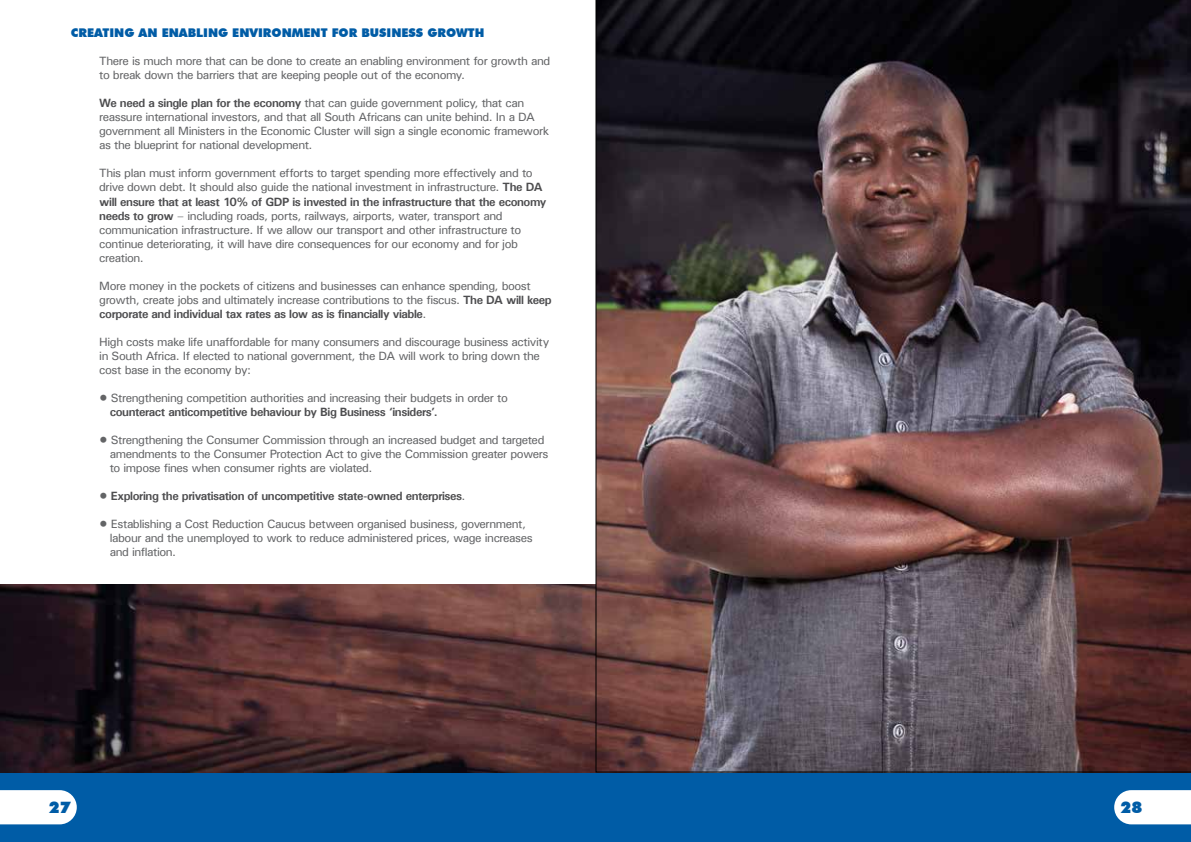
<style>
.page{position:relative;width:1191px;height:842px;background:#fff}
.page>*{position:absolute;margin:0;border:0;box-sizing:border-box;transform-origin:0 0}
.t1{font:900 16px "Futura BT";color:#005ca6}
.t2{font:12px/14px "Univers ATT";letter-spacing:-.04em;color:#636466}
.t3{font:700 12px "Univers ATT";letter-spacing:-.035em;color:#4d4d4f}
.t4{font:900 12px "Futura BT";color:#005ca6}
.s1{font-weight:700;color:#4d4d4f}
.s2{font-weight:400;color:#636466}
</style>
<div class="page">
<div style="left:0;top:772px;width:1191px;height:70px;background:#005ca6"></div>
<svg style="left:1114px;top:790px;width:77px;height:34px;background:#f1f6fa"></svg>
<svg style="left:0;top:790px;width:77px;height:34px;background:#f1f6fa"></svg>
<img style="left:0;top:584px;width:595px;height:188px">
<img style="left:595px;top:0;width:596px;height:772px">
<p class="t4" style="left:71px;top:26px;width:25px">CREATIN</p>
<p class="t4" style="left:124px;top:26px;width:47px">G AN ENA</p>
<p class="t4" style="left:188px;top:26px;width:17px">BLIN</p>
<p class="t4" style="left:218px;top:26px;width:23px">G ENVI</p>
<p class="t4" style="left:263px;top:26px;width:19px">RONMENT</p>
<p class="t4" style="left:332px;top:26px;width:47px">FOR BUSINESS</p>
<p class="t4" style="left:427px;top:26px;width:59px">GROWTH</p>
<p class="t2" style="left:99px;top:54px;width:453px">There is much more that can be done to create an enabling environment for growth and to break down the barriers that are keeping people out of the economy.</p>
<p class="t2" style="left:99px;top:96px;width:451px"><span class="s1">We need a single plan for the economy</span> that can guide government policy, that can reassure international investors, and that all South Africans can unite behind. In a DA government all Ministers in the Economic Cluster will sign a single economic framework as the blueprint for national development.</p>
<p class="t2" style="left:99px;top:166px;width:449px">This plan must inform government efforts to target spending more effectively and to drive down debt. It should also guide the national investment in infrastructure. <span class="s1">The DA will ensure that at least 10% of GDP is invested in the infrastructure that the economy needs to grow</span> – including roads, ports, railways, airports, water, transport and communication infrastructure. If we allow our transport and other infrastructure to continue deteriorating, it will have dire consequences for our economy and for job creation.</p>
<p class="t2" style="left:99px;top:278px;width:454px">More money in the pockets of citizens and businesses can enhance spending, boost growth, create jobs and ultimately increase contributions to the fiscus. <span class="s1">The DA will keep corporate and individual tax rates as low as is financially viable</span>.</p>
<p class="t2" style="left:99px;top:334px;width:452px">High costs make life unaffordable for many consumers and discourage business activity in South Africa. If elected to national government, the DA will work to bring down the cost base in the economy by:</p>
<p class="t2" style="left:99px;top:390px;width:410px">• Strengthening competition authorities and increasing their budgets in order to</p>
<p class="t3" style="left:110px;top:404px;width:329px">counteract anticompetitive behaviour by Big Business ‘insiders’.</p>
<p class="t2" style="left:110px;top:432px;width:440px;text-indent:-11px">• Strengthening the Consumer Commission through an increased budget and targeted amendments to the Consumer Protection Act to give the Commission greater powers to impose fines when consumer rights are violated.</p>
<p class="t3" style="left:99px;top:488px;width:368px"><span class="s2">•</span> Exploring the privatisation of uncompetitive state-owned enterprises<span class="s2">.</span></p>
<p class="t2" style="left:110px;top:516px;width:424px;text-indent:-11px">• Establishing a Cost Reduction Caucus between organised business, government, labour and the unemployed to work to reduce administered prices, wage increases and inflation.</p>
<h1 class="t1" style="left:49px;top:798px;width:23px">27</h1>
<h1 class="t1" style="left:1120px;top:798px;width:23px">28</h1>
</div>
